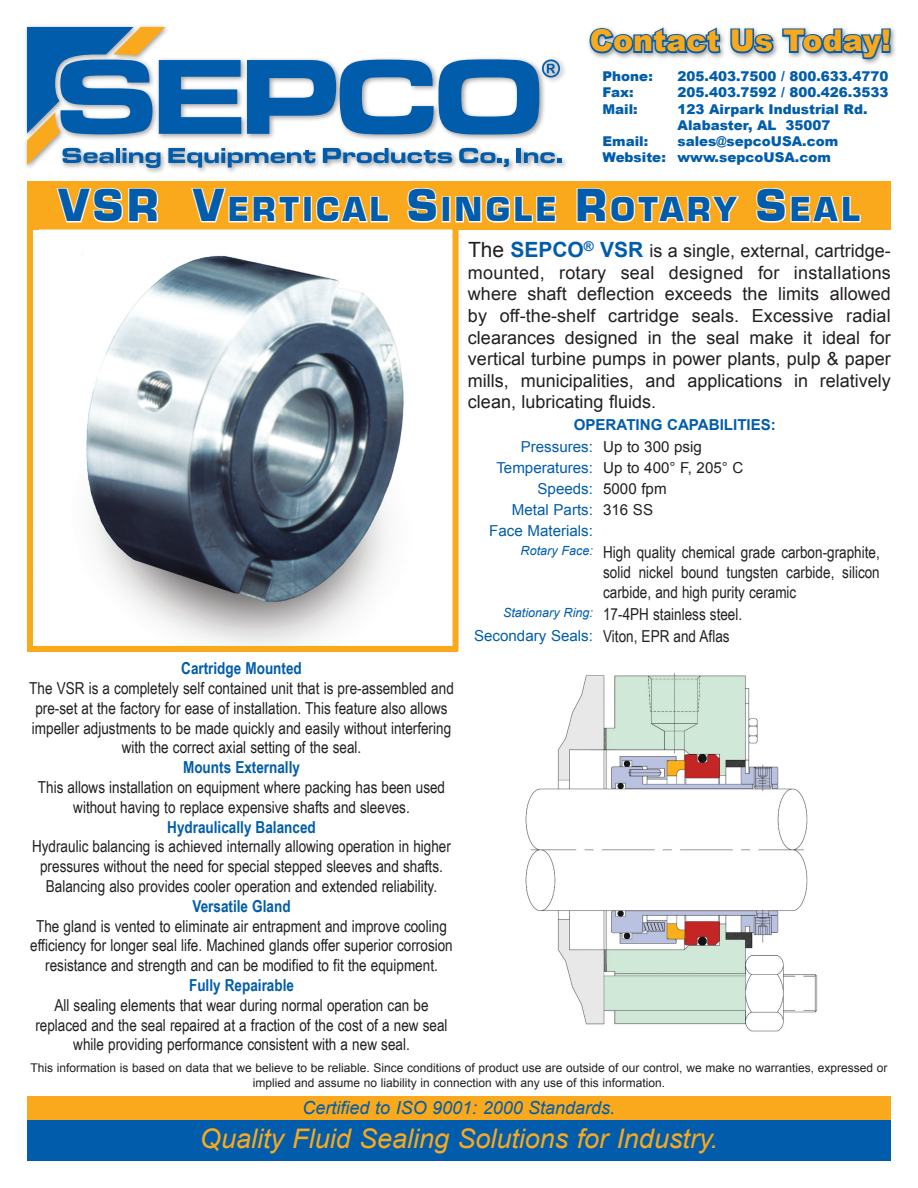
<style>
.page{position:relative;width:918px;height:1188px;background:#fff}
.page>*{position:absolute;margin:0;border:0;box-sizing:border-box;transform-origin:0 0}
.t1{font:900 36px "Eurostar";letter-spacing:.095em;color:#015dab}
.t2{font:900 30px "Arial";color:#f9a91b}
.t3{font:italic 27px "Arial";color:#f9a91b}
.t4{font:18px/21.6px "Arial";color:#231f20;text-align:justify}
.t5{font:italic 18px "Arial";color:#015dab}
.t6{font:16.5px/19.8px "Arial Narrow";color:#231f20;text-align:center}
.t7{font:700 16.5px "Arial Narrow";color:#015dab}
.t8{font:15.15px "Arial";color:#231f20}
.t9{font:15.15px "Arial";color:#015dab}
.t10{font:700 15.15px "Arial";color:#015dab}
.t11{font:900 13.5px/16.2px "Arial";color:#015dab}
.t12{font:12px/14.4px "Arial";color:#231f20;text-align:center}
.s1{font-size:48px}
.s2{font-size:21px}
.s3{font-weight:700;font-size:21px;color:#015dab}
.s4{color:#015dab}
.s5{color:#231f20}
.s6{font-family:"Arial";font-size:15.15px;color:#015dab}
</style>
<div class="page">
<div style="left:27px;top:181px;width:864px;height:49px;background:#f9a91b"></div>
<svg style="left:56px;top:188px;width:102px;height:32px"></svg>
<svg style="left:191px;top:188px;width:109px;height:32px"></svg>
<div style="left:303px;top:196px;width:9px;height:26px;border:2px solid #fff"></div>
<svg style="left:316px;top:196px;width:74px;height:24px"></svg>
<svg style="left:407px;top:188px;width:31px;height:32px"></svg>
<div style="left:442px;top:196px;width:8px;height:26px;border:2px solid #fff"></div>
<svg style="left:455px;top:196px;width:102px;height:27px"></svg>
<svg style="left:576px;top:188px;width:163px;height:35px"></svg>
<svg style="left:756px;top:188px;width:105px;height:35px"></svg>
<div style="left:23px;top:23px;width:550px;height:157px;background:#231f20;opacity:.45"></div>
<svg style="left:27px;top:27px;width:535px;height:141px"></svg>
<svg style="left:588px;top:27px;width:134px;height:29px"></svg>
<svg style="left:729px;top:27px;width:163px;height:34px"></svg>
<svg style="left:27px;top:220px;width:435px;height:432px"></svg>
<div style="left:27px;top:1119px;width:864px;height:42px;background:#015dab"></div>
<div style="left:27px;top:1096px;width:864px;height:23px;background:#f9a91b"></div>
<img style="left:525px;top:672px;width:293px;height:360px">
<h2 class="t2" style="left:590px;top:19px;width:303px">Contact Us Today!</h2>
<p class="t11" style="left:603px;top:68px;width:52px">Phone:</p>
<p class="t11" style="left:678px;top:68px;width:212px">205.403.7500 / 800.633.4770</p>
<p class="t11" style="left:603px;top:84px;width:33px">Fax:</p>
<p class="t11" style="left:678px;top:84px;width:212px">205.403.7592 / 800.426.3533</p>
<p class="t11" style="left:603px;top:100px;width:37px">Mail:</p>
<p class="t11" style="left:678px;top:100px;width:192px">123 Airpark Industrial Rd.<br>Alabaster, AL 35007</p>
<p class="t11" style="left:603px;top:133px;width:47px">Email:</p>
<p class="t11" style="left:603px;top:133px;width:237px;text-indent:75px">sales@sepcoUSA.com<br>Website: www.sepcoUSA.com</p>
<h1 class="t1" style="left:58px;top:187px;width:803px"><span class="s1">VSR</span> <span class="s1">V</span>ERTICAL <span class="s1">S</span>INGLE <span class="s1">R</span>OTARY <span class="s1">S</span>EAL</h1>
<p class="t4" style="left:468px;top:240px;width:424px"><span class="s2">The</span> <span class="s3">SEPCO</span><sup>®</sup> <span class="s3">VSR</span> is a single, external, cartridge&shy;mounted, rotary seal designed for installations where shaft deflection exceeds the limits allowed by off-the-shelf cartridge seals. Excessive radial clearances designed in the seal make it ideal for vertical turbine pumps in power plants, pulp &amp; paper mills, municipalities, and applications in relatively clean, lubricating fluids.</p>
<p class="t7" style="left:181px;top:656px;width:122px">Cartridge Mounted</p>
<p class="t6" style="left:29px;top:678px;width:426px">The VSR is a completely self contained unit that is pre-assembled and pre-set at the factory for ease of installation. This feature also allows impeller adjustments to be made quickly and easily without interfering with the correct axial setting of the seal.</p>
<p class="t7" style="left:183px;top:755px;width:118px">Mounts Externally</p>
<p class="t6" style="left:38px;top:777px;width:409px">This allows installation on equipment where packing has been used without having to replace expensive shafts and sleeves.</p>
<p class="t7" style="left:167px;top:814px;width:150px">Hydraulically Balanced</p>
<p class="t6" style="left:32px;top:836px;width:420px">Hydraulic balancing is achieved internally allowing operation in higher pressures without the need for special stepped sleeves and shafts.<br>Balancing also provides cooler operation and extended reliability.</p>
<p class="t7" style="left:192px;top:893px;width:100px">Versatile Gland</p>
<p class="t6" style="left:30px;top:915px;width:424px">The gland is vented to eliminate air entrapment and improve cooling efficiency for longer seal life. Machined glands offer superior corrosion resistance and strength and can be modified to fit the equipment.</p>
<p class="t7" style="left:189px;top:973px;width:106px">Fully Repairable</p>
<p class="t6" style="left:35px;top:994px;width:414px">All sealing elements that wear during normal operation can be replaced and the seal repaired at a fraction of the cost of a new seal while providing performance consistent with a new seal.</p>
<p class="t10" style="left:574px;top:415px;width:204px">OPERATING CAPABILITIES:</p>
<p class="t8" style="left:521px;top:436px;width:183px"><span class="s4">Pressures:</span> Up to 300 psig</p>
<p class="t8" style="left:496px;top:457px;width:249px"><span class="s4">Temperatures:</span> Up to 400° F, 205° C</p>
<p class="t9" style="left:538px;top:479px;width:131px">Speeds: <span class="s5">5000 fpm</span></p>
<p class="t9" style="left:512px;top:500px;width:143px">Metal Parts: <span class="s5">316 SS</span></p>
<p class="t9" style="left:489px;top:521px;width:105px">Face Materials:</p>
<p class="t6" style="left:603px;top:542px;width:278px;text-align:justify;text-indent:-83px"><sup>Rotary</sup> <sup>Face:</sup> High quality chemical grade carbon-graphite, solid nickel bound tungsten carbide, silicon carbide, and high purity ceramic</p>
<p class="t6" style="left:474px;top:602px;width:270px;line-height:22px;text-align:left;text-indent:29px"><sup>Stationary</sup> <sup>Ring:</sup> 17-4PH stainless steel.<br><span class="s6">Secondary Seals:</span> Viton, EPR and Aflas</p>
<p class="t12" style="left:31px;top:1061px;width:858px">This information is based on data that we believe to be reliable. Since conditions of product use are outside of our control, we make no warranties, expressed or implied and assume no liability in connection with any use of this information.</p>
<p class="t5" style="left:303px;top:1096px;width:314px">Certified to ISO 9001: 2000 Standards.</p>
<h3 class="t3" style="left:200px;top:1121px;width:520px">Quality Fluid Sealing Solutions for Industry.</h3>
</div>
